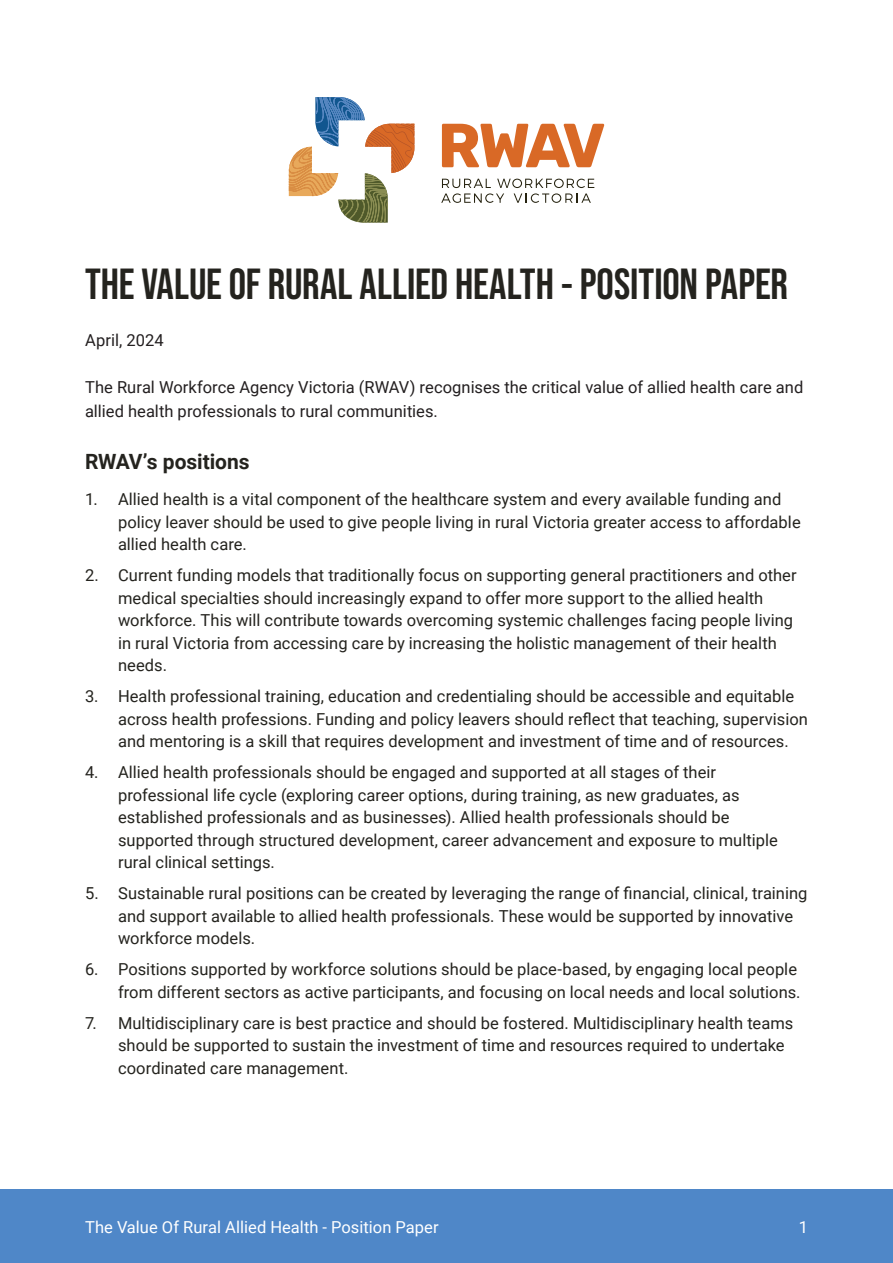
<style>
.page{position:relative;width:893px;height:1263px;background:#fff}
.page>*{position:absolute;margin:0;border:0;box-sizing:border-box;transform-origin:0 0}
.Heading{font:700 43.5px "Bebas Neue Pro";color:#24231e}
.Subheading{font:700 21px "Roboto";letter-spacing:-.005em;color:#24231e}
.t1{font:16.5px/22.5px "Roboto";color:#24231e}
.Paragraph{font:16.5px/24px "Roboto";color:#231f20}
.t2{font:16.5px "Roboto";color:#fff}
</style>
<div class="page">
<div style="left:0;top:1189px;width:893px;height:74px;background:#4f87c8"></div>
<svg style="left:442px;top:124px;width:162px;height:43px"></svg>
<svg style="left:441px;top:179px;width:153px;height:24px"></svg>
<svg style="left:289px;top:97px;width:125px;height:126px"></svg>
<p class="Heading" style="left:85px;top:259px;width:705px">THE VALUE OF RURAL ALLIED HEALTH - POSITION PAPER</p>
<p class="Paragraph" style="left:85px;top:328px;width:80px">April, 2024</p>
<p class="Paragraph" style="left:85px;top:374px;width:720px">The Rural Workforce Agency Victoria (RWAV) recognises the critical value of allied health care and allied health professionals to rural communities.</p>
<p class="Subheading" style="left:85px;top:447px;width:166px">RWAV’s positions</p>
<p class="t1" style="left:118px;top:487px;width:684px;text-indent:-33px">1. Allied health is a vital component of the healthcare system and every available funding and policy leaver should be used to give people living in rural Victoria greater access to affordable allied health care.</p>
<p class="t1" style="left:118px;top:563px;width:680px;text-indent:-33px">2. Current funding models that traditionally focus on supporting general practitioners and other medical specialties should increasingly expand to offer more support to the allied health workforce. This will contribute towards overcoming systemic challenges facing people living in rural Victoria from accessing care by increasing the holistic management of their health needs.</p>
<p class="t1" style="left:118px;top:684px;width:691px;text-indent:-33px">3. Health professional training, education and credentialing should be accessible and equitable across health professions. Funding and policy leavers should reflect that teaching, supervision and mentoring is a skill that requires development and investment of time and of resources.</p>
<p class="t1" style="left:118px;top:760px;width:661px;text-indent:-33px">4. Allied health professionals should be engaged and supported at all stages of their professional life cycle (exploring career options, during training, as new graduates, as established professionals and as businesses). Allied health professionals should be supported through structured development, career advancement and exposure to multiple rural clinical settings.</p>
<p class="t1" style="left:118px;top:881px;width:691px;text-indent:-33px">5. Sustainable rural positions can be created by leveraging the range of financial, clinical, training and support available to allied health professionals. These would be supported by innovative workforce models.</p>
<p class="t1" style="left:85px;top:957px;width:717px;text-align:right">6. Positions supported by workforce solutions should be place-based, by engaging local people from different sectors as active participants, and focusing on local needs and local solutions.</p>
<p class="t1" style="left:118px;top:1011px;width:677px;text-indent:-33px">7. Multidisciplinary care is best practice and should be fostered. Multidisciplinary health teams should be supported to sustain the investment of time and resources required to undertake coordinated care management.</p>
<p class="t2" style="left:85px;top:1215px;width:355px">The Value Of Rural Allied Health - Position Paper</p>
<p class="t2" style="left:799px;top:1215px;width:11px">1</p>
</div>
